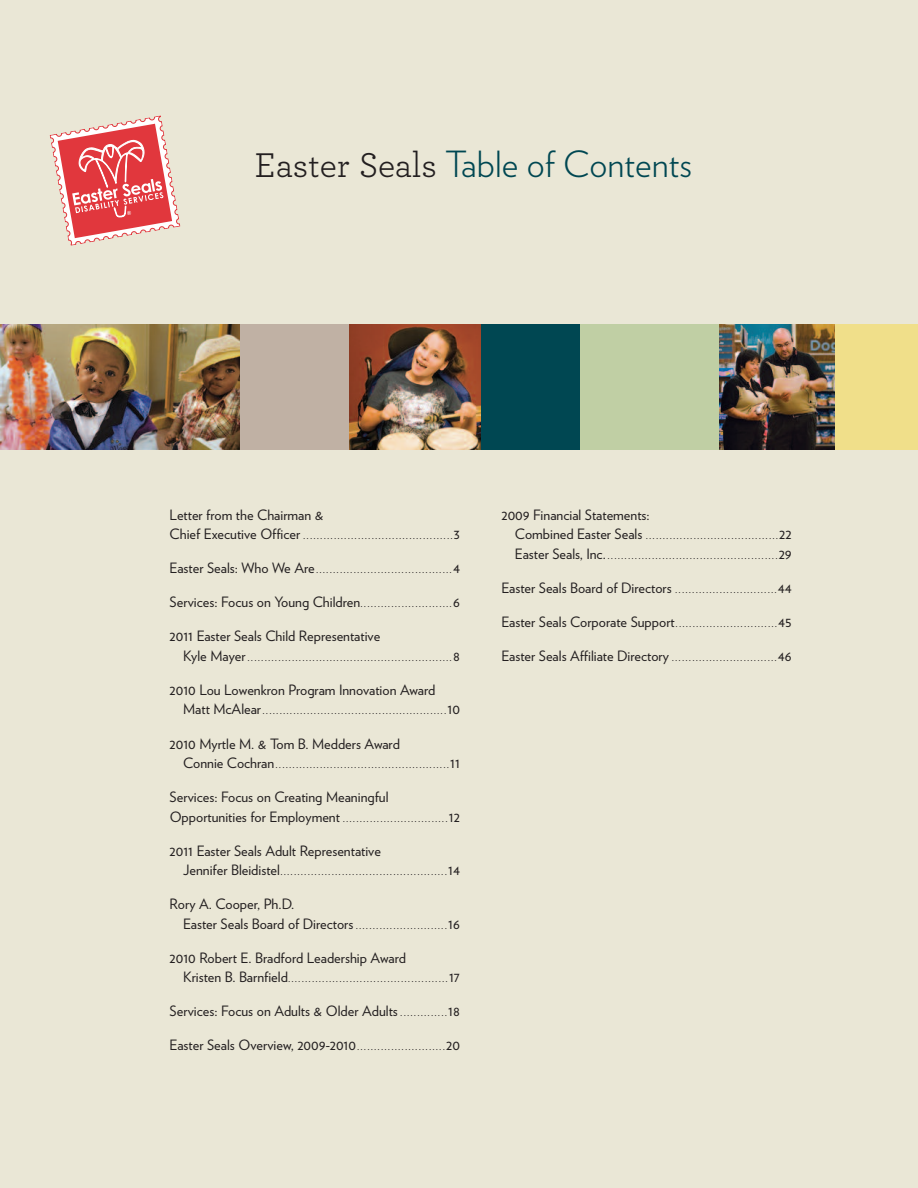
<style>
.page{position:relative;width:918px;height:1188px;background:#eae7d6}
.page>*{position:absolute;margin:0;border:0;box-sizing:border-box;transform-origin:0 0}
.t1{font:300 36px "Verlag";color:#004752}
.t2{font:14.25px/19.5px "Verlag";color:#231f20}
.t3{font:10.5px/19.5px "Verlag";color:#231f20}
.s1{font-family:"Archer";font-weight:400;color:#231f20}
.s2{font-size:14.25px}
.s3{font-size:10.5px}
</style>
<div class="page">
<svg style="left:50px;top:115px;width:130px;height:131px"></svg>
<img style="left:719px;top:324px;width:117px;height:126px">
<div style="left:836px;top:324px;width:82px;height:126px;background:#f0df8a"></div>
<div style="left:579px;top:324px;width:140px;height:126px;background:#c0cfa4"></div>
<div style="left:480px;top:324px;width:99px;height:126px;background:#004752"></div>
<img style="left:349px;top:324px;width:131px;height:126px">
<div style="left:239px;top:324px;width:110px;height:126px;background:#c0b1a4"></div>
<img style="left:0;top:324px;width:239px;height:126px">
<h1 class="t1" style="left:254px;top:151px;width:439px"><span class="s1">Easter Seals</span> Table of Contents</h1>
<h2 class="t2" style="left:170px;top:506px;width:155px">Letter from the Chairman &amp;</h2>
<p class="t3" style="left:170px;top:527px;width:292px"><span class="s2">Chief Executive Officer</span> ............................................<span class="s2">3</span></p>
<p class="t3" style="left:170px;top:561px;width:292px"><span class="s2">Easter Seals: Who We Are</span>........................................<span class="s2">4</span></p>
<h2 class="t2" style="left:170px;top:594px;width:292px">Services: Focus on Young Children<span class="s3">...........................</span>6</h2>
<h2 class="t2" style="left:170px;top:628px;width:212px">2011 Easter Seals Child Representative</h2>
<p class="t3" style="left:183px;top:648px;width:278px"><span class="s2">Kyle Mayer</span>............................................................<span class="s2">8</span></p>
<h2 class="t2" style="left:170px;top:681px;width:267px">2010 Lou Lowenkron Program Innovation Award</h2>
<p class="t3" style="left:183px;top:702px;width:278px"><span class="s2">Matt McAlear</span>......................................................<span class="s2">10</span></p>
<h2 class="t2" style="left:170px;top:735px;width:232px">2010 Myrtle M. &amp; Tom B. Medders Award</h2>
<p class="t3" style="left:183px;top:756px;width:278px"><span class="s2">Connie Cochran</span>...................................................<span class="s2">11</span></p>
<h2 class="t2" style="left:170px;top:789px;width:220px">Services: Focus on Creating Meaningful</h2>
<p class="t3" style="left:170px;top:809px;width:292px"><span class="s2">Opportunities for Employment</span> ...............................<span class="s2">12</span></p>
<h2 class="t2" style="left:170px;top:842px;width:213px">2011 Easter Seals Adult Representative</h2>
<p class="t3" style="left:183px;top:863px;width:278px"><span class="s2">Jennifer Bleidistel</span>.................................................<span class="s2">14</span></p>
<h2 class="t2" style="left:183px;top:896px;width:278px;text-indent:-14px">Rory A. Cooper, Ph.D.<br>Easter Seals Board of Directors<span class="s3">...........................</span>16</h2>
<h2 class="t2" style="left:170px;top:949px;width:238px">2010 Robert E. Bradford Leadership Award</h2>
<p class="t3" style="left:183px;top:970px;width:278px"><span class="s2">Kristen B. Barnfield</span>...............................................<span class="s2">17</span></p>
<h2 class="t2" style="left:170px;top:1003px;width:292px">Services: Focus on Adults &amp; Older Adults <span class="s3">..............</span>18</h2>
<h2 class="t2" style="left:170px;top:1037px;width:292px">Easter Seals Overview, 2009-2010<span class="s3">..........................</span>20</h2>
<h2 class="t2" style="left:501px;top:506px;width:150px">2009 Financial Statements:</h2>
<p class="t3" style="left:515px;top:527px;width:278px"><span class="s2">Combined Easter Seals</span> .......................................<span class="s2">22<br>Easter Seals, Inc.</span>..................................................<span class="s2">29</span></p>
<p class="t3" style="left:501px;top:580px;width:292px"><span class="s2">Easter Seals Board of Directors</span> ..............................<span class="s2">44</span></p>
<p class="t3" style="left:501px;top:614px;width:292px"><span class="s2">Easter Seals Corporate Support</span>..............................<span class="s2">45</span></p>
<h2 class="t2" style="left:501px;top:647px;width:292px">Easter Seals Affiliate Directory <span class="s3">...............................</span>46</h2>
</div>
